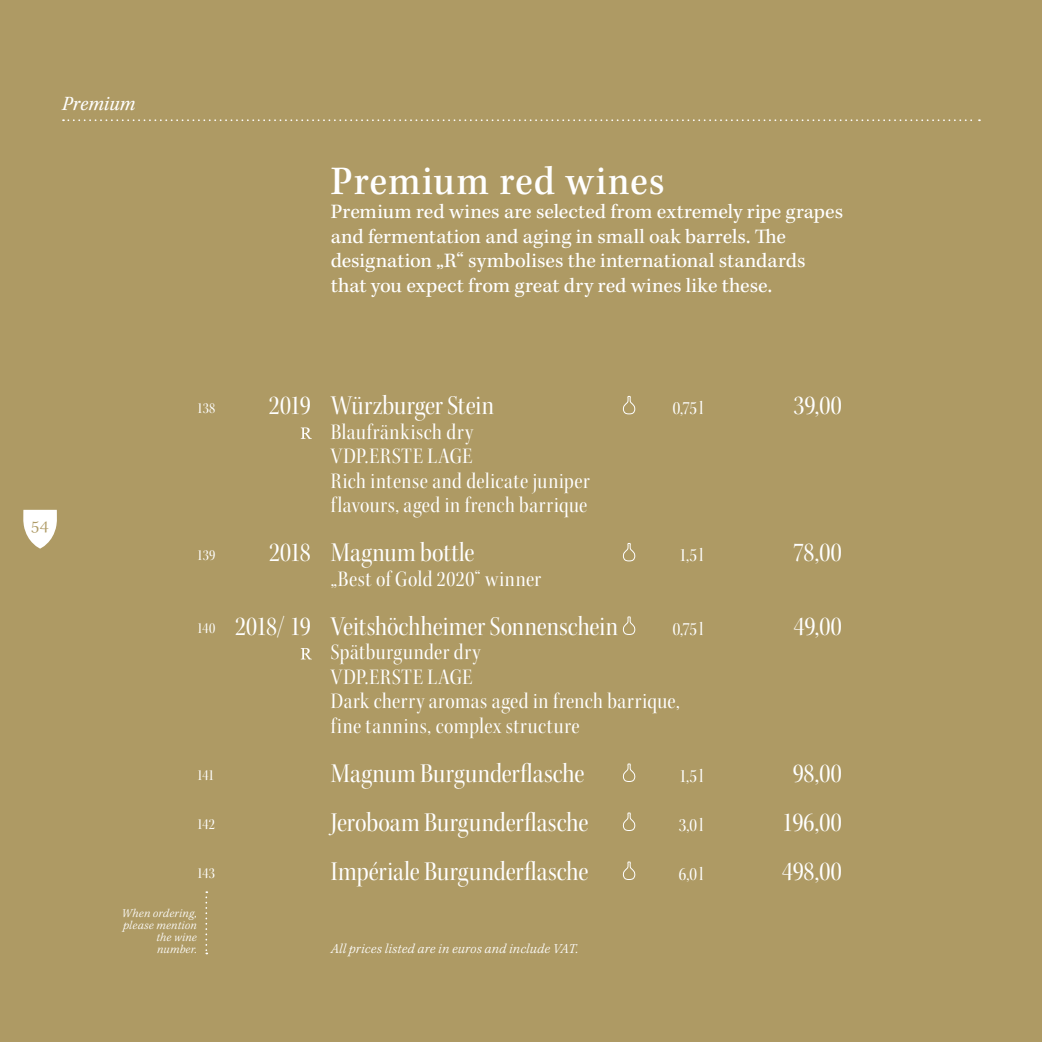
<style>
.page{position:relative;width:1042px;height:1042px;background:#ae9a64}
.page>*{position:absolute;margin:0;border:0;box-sizing:border-box;transform-origin:0 0}
.t1{font:42px "Kepler Std Medium Scn";letter-spacing:.025em;color:#fff}
.t2{font:28px "Kepler Std Scn Disp";color:#fff}
.t3{font:22.75px/24.5px "Kepler Std Scn Disp";letter-spacing:.025em;color:#fff}
.t4{font:21px/24.5px "Kepler Std";color:#fff}
.t5{font:21px "Kepler Std Scn It";letter-spacing:.005em;color:#fff}
.t6{font:19.25px "Kepler Std Scn Disp";color:#fff}
.t7{font:300 19.25px "Kepler Std";color:#ae9a64}
.t8{font:15.75px "Kepler Std Scn Disp";letter-spacing:-.01em;color:#fff}
.t9{font:italic 300 14px "Kepler Std";letter-spacing:.015em;color:#fff}
.t10{font:italic 300 12.25px/12.2px "Kepler Std";letter-spacing:.02em;color:#fff;text-align:right}
.s1{font-size:15.75px}
</style>
<div class="page">
<svg style="left:23px;top:510px;width:34px;height:38px"></svg>
<svg style="left:205px;top:891px;width:2px;height:63px"></svg>
<svg style="left:623px;top:396px;width:12px;height:18px"></svg>
<svg style="left:623px;top:616px;width:12px;height:19px"></svg>
<svg style="left:623px;top:763px;width:12px;height:19px"></svg>
<svg style="left:623px;top:812px;width:12px;height:19px"></svg>
<svg style="left:623px;top:861px;width:12px;height:19px"></svg>
<svg style="left:623px;top:543px;width:12px;height:18px"></svg>
<svg style="left:63px;top:119px;width:917px;height:2px"></svg>
<svg style="left:301px;top:427px;width:11px;height:12px"></svg>
<svg style="left:301px;top:648px;width:11px;height:11px"></svg>
<p class="t5" style="left:62px;top:92px;width:75px">Premium</p>
<h1 class="t1" style="left:331px;top:157px;width:335px">Premium red wines</h1>
<p class="t4" style="left:331px;top:200px;width:514px">Premium red wines are selected from extremely ripe grapes and fermentation and aging in small oak barrels. The designation „R“ symbolises the international standards that you expect from great dry red wines like these.</p>
<p class="t7" style="left:31px;top:513px;width:20px">54</p>
<p class="t8" style="left:197px;top:399px;width:20px">138</p>
<p class="t2" style="left:269px;top:390px;width:227px">2019 Würzburger Stein</p>
<p class="t6" style="left:673px;top:398px;width:32px">0,75 l</p>
<p class="t2" style="left:793px;top:390px;width:50px">39,00</p>
<p class="t3" style="left:331px;top:420px;width:260px">Blaufränkisch dry<br>VDP.ERSTE LAGE<br>Rich intense and delicate juniper flavours, aged in french barrique</p>
<p class="t8" style="left:197px;top:546px;width:20px">139</p>
<p class="t2" style="left:269px;top:537px;width:207px">2018 Magnum bottle</p>
<p class="t6" style="left:679px;top:545px;width:26px">1,5 l</p>
<p class="t2" style="left:793px;top:537px;width:50px">78,00</p>
<p class="t3" style="left:331px;top:567px;width:212px">„Best of Gold 2020“ winner</p>
<p class="t2" style="left:197px;top:611px;width:423px"><span class="s1">140</span> 2018/ 19 Veitshöchheimer Sonnenschein</p>
<p class="t6" style="left:673px;top:618px;width:32px">0,75 l</p>
<p class="t2" style="left:794px;top:611px;width:50px">49,00</p>
<p class="t3" style="left:331px;top:640px;width:350px">Spätburgunder dry<br>VDP.ERSTE LAGE<br>Dark cherry aromas aged in french barrique, fine tannins, complex structure</p>
<p class="t8" style="left:197px;top:766px;width:19px">141</p>
<p class="t2" style="left:331px;top:758px;width:255px">Magnum Burgunderflasche</p>
<p class="t6" style="left:679px;top:765px;width:26px">1,5 l</p>
<p class="t2" style="left:793px;top:758px;width:51px">98,00</p>
<p class="t8" style="left:197px;top:815px;width:19px">142</p>
<p class="t2" style="left:331px;top:807px;width:259px">Jeroboam Burgunderflasche</p>
<p class="t6" style="left:679px;top:814px;width:26px">3,0 l</p>
<p class="t2" style="left:782px;top:807px;width:61px">196,00</p>
<p class="t8" style="left:197px;top:864px;width:20px">143</p>
<p class="t2" style="left:331px;top:856px;width:259px">Impériale Burgunderflasche</p>
<p class="t6" style="left:679px;top:863px;width:26px">6,0 l</p>
<p class="t2" style="left:782px;top:856px;width:61px">498,00</p>
<p class="t10" style="left:122px;top:907px;width:77px">When ordering, please mention the wine number.</p>
<p class="t9" style="left:331px;top:941px;width:249px">All prices listed are in euros and include VAT.</p>
</div>
